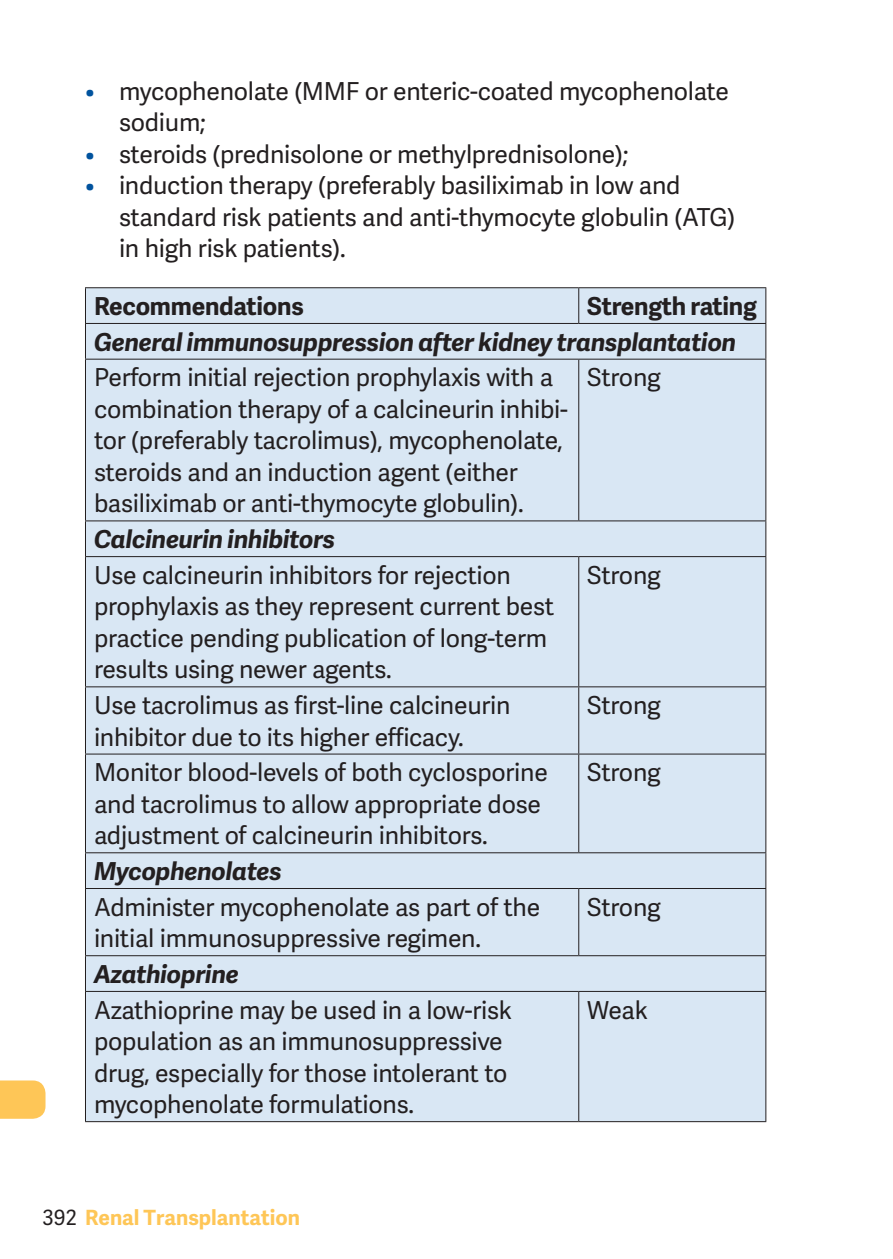
<style>
.page{position:relative;width:893px;height:1259px;background:#fff}
.page>*{position:absolute;margin:0;border:0;box-sizing:border-box;transform-origin:0 0}
.t1{font:24.6px/31.5px "Adelle Sans";letter-spacing:-.01em;color:#231f20}
.t2{font:italic 700 24.6px "Adelle Sans";letter-spacing:-.01em;color:#231f20}
.t3{font:700 24.6px "Adelle Sans";letter-spacing:-.01em;color:#231f20}
.t4{font:700 21px "Adelle Sans";color:#fec657}
.s1{color:#01539e}
.s2{font-weight:400;color:#231f20}
</style>
<div class="page">
<svg style="left:0;top:1080px;width:46px;height:38px;background:#fec960"></svg>
<div style="left:86px;top:288px;width:679px;height:833px;background:#d9e7f4"></div>
<hr style="left:578px;top:288px;width:1px;height:35px;background:#231f20">
<hr style="left:578px;top:359px;width:1px;height:161px;background:#231f20">
<hr style="left:578px;top:557px;width:1px;height:129px;background:#231f20">
<hr style="left:85px;top:686px;width:494px;height:1px;background:#231f20">
<hr style="left:579px;top:686px;width:187px;height:1px;background:#231f20">
<hr style="left:578px;top:687px;width:1px;height:66px;background:#231f20">
<hr style="left:578px;top:754px;width:1px;height:98px;background:#231f20">
<hr style="left:85px;top:852px;width:494px;height:1px;background:#231f20">
<hr style="left:579px;top:852px;width:187px;height:1px;background:#231f20">
<hr style="left:578px;top:889px;width:1px;height:66px;background:#231f20">
<hr style="left:578px;top:992px;width:1px;height:129px;background:#231f20">
<hr style="left:85px;top:287px;width:494px;height:1px;background:#231f20">
<hr style="left:85px;top:288px;width:1px;height:35px;background:#231f20">
<hr style="left:579px;top:287px;width:187px;height:1px;background:#231f20">
<hr style="left:765px;top:288px;width:1px;height:35px;background:#231f20">
<hr style="left:85px;top:359px;width:1px;height:161px;background:#231f20">
<hr style="left:765px;top:359px;width:1px;height:161px;background:#231f20">
<hr style="left:85px;top:557px;width:1px;height:129px;background:#231f20">
<hr style="left:765px;top:557px;width:1px;height:129px;background:#231f20">
<hr style="left:85px;top:687px;width:1px;height:66px;background:#231f20">
<hr style="left:765px;top:687px;width:1px;height:66px;background:#231f20">
<hr style="left:85px;top:754px;width:1px;height:98px;background:#231f20">
<hr style="left:765px;top:754px;width:1px;height:98px;background:#231f20">
<hr style="left:85px;top:889px;width:1px;height:66px;background:#231f20">
<hr style="left:765px;top:889px;width:1px;height:66px;background:#231f20">
<hr style="left:85px;top:992px;width:1px;height:129px;background:#231f20">
<hr style="left:765px;top:992px;width:1px;height:129px;background:#231f20">
<hr style="left:85px;top:323px;width:494px;height:1px;background:#231f20">
<hr style="left:85px;top:324px;width:1px;height:35px;background:#231f20">
<hr style="left:579px;top:323px;width:187px;height:1px;background:#231f20">
<hr style="left:765px;top:324px;width:1px;height:35px;background:#231f20">
<hr style="left:85px;top:359px;width:494px;height:1px;background:#231f20">
<hr style="left:579px;top:359px;width:187px;height:1px;background:#231f20">
<hr style="left:85px;top:955px;width:494px;height:1px;background:#231f20">
<hr style="left:85px;top:956px;width:1px;height:35px;background:#231f20">
<hr style="left:579px;top:955px;width:187px;height:1px;background:#231f20">
<hr style="left:765px;top:956px;width:1px;height:35px;background:#231f20">
<hr style="left:85px;top:991px;width:494px;height:1px;background:#231f20">
<hr style="left:579px;top:991px;width:187px;height:1px;background:#231f20">
<hr style="left:85px;top:520px;width:494px;height:1px;background:#231f20">
<hr style="left:85px;top:521px;width:1px;height:35px;background:#231f20">
<hr style="left:579px;top:520px;width:187px;height:1px;background:#231f20">
<hr style="left:765px;top:521px;width:1px;height:35px;background:#231f20">
<hr style="left:85px;top:556px;width:494px;height:1px;background:#231f20">
<hr style="left:579px;top:556px;width:187px;height:1px;background:#231f20">
<hr style="left:85px;top:753px;width:494px;height:1px;background:#231f20">
<hr style="left:579px;top:753px;width:187px;height:1px;background:#231f20">
<hr style="left:85px;top:853px;width:1px;height:35px;background:#231f20">
<hr style="left:765px;top:853px;width:1px;height:35px;background:#231f20">
<hr style="left:85px;top:888px;width:494px;height:1px;background:#231f20">
<hr style="left:579px;top:888px;width:187px;height:1px;background:#231f20">
<hr style="left:85px;top:1121px;width:494px;height:1px;background:#231f20">
<hr style="left:579px;top:1121px;width:187px;height:1px;background:#231f20">
<p class="t1" style="left:119px;top:74px;width:611px;text-indent:-34px"><span class="s1">•</span> mycophenolate (MMF or enteric-coated mycophenolate sodium;</p>
<p class="t1" style="left:85px;top:137px;width:545px"><span class="s1">•</span> steroids (prednisolone or methylprednisolone);</p>
<p class="t1" style="left:119px;top:169px;width:618px;text-indent:-34px"><span class="s1">•</span> induction therapy (preferably basiliximab in low and standard risk patients and anti-thymocyte globulin (ATG) in high risk patients).</p>
<p class="t3" style="left:94px;top:288px;width:211px">Recommendations</p>
<p class="t3" style="left:587px;top:288px;width:171px">Strength rating</p>
<p class="t2" style="left:94px;top:324px;width:644px">General immunosuppression after kidney transplantation</p>
<p class="t1" style="left:94px;top:361px;width:475px">Perform initial rejection prophylaxis with a combination therapy of a calcineurin inhibi&shy;tor (preferably tacrolimus), mycophenolate, steroids and an induction agent (either basiliximab or anti-thymocyte globulin).</p>
<p class="t1" style="left:587px;top:361px;width:75px">Strong</p>
<p class="t2" style="left:94px;top:522px;width:243px">Calcineurin inhibitors</p>
<p class="t1" style="left:94px;top:558px;width:462px">Use calcineurin inhibitors for rejection prophylaxis as they represent current best practice pending publication of long-term results using newer agents.</p>
<p class="t1" style="left:587px;top:558px;width:75px">Strong</p>
<p class="t1" style="left:94px;top:689px;width:418px">Use tacrolimus as first-line calcineurin inhibitor due to its higher efficacy.</p>
<p class="t1" style="left:587px;top:689px;width:75px">Strong</p>
<p class="t1" style="left:94px;top:756px;width:455px">Monitor blood-levels of both cyclosporine and tacrolimus to allow appropriate dose adjustment of calcineurin inhibitors.</p>
<p class="t1" style="left:587px;top:756px;width:75px">Strong</p>
<p class="t2" style="left:94px;top:854px;width:189px">Mycophenolates</p>
<p class="t1" style="left:94px;top:890px;width:448px">Administer mycophenolate as part of the initial immunosuppressive regimen.</p>
<p class="t1" style="left:587px;top:890px;width:75px">Strong</p>
<p class="t2" style="left:94px;top:957px;width:146px">Azathioprine</p>
<p class="t1" style="left:94px;top:993px;width:419px">Azathioprine may be used in a low-risk population as an immunosuppressive drug, especially for those intolerant to mycophenolate formulations.</p>
<p class="t1" style="left:587px;top:993px;width:62px">Weak</p>
<p class="t4" style="left:43px;top:1202px;width:259px"><span class="s2">392</span> Renal Transplantation</p>
</div>
